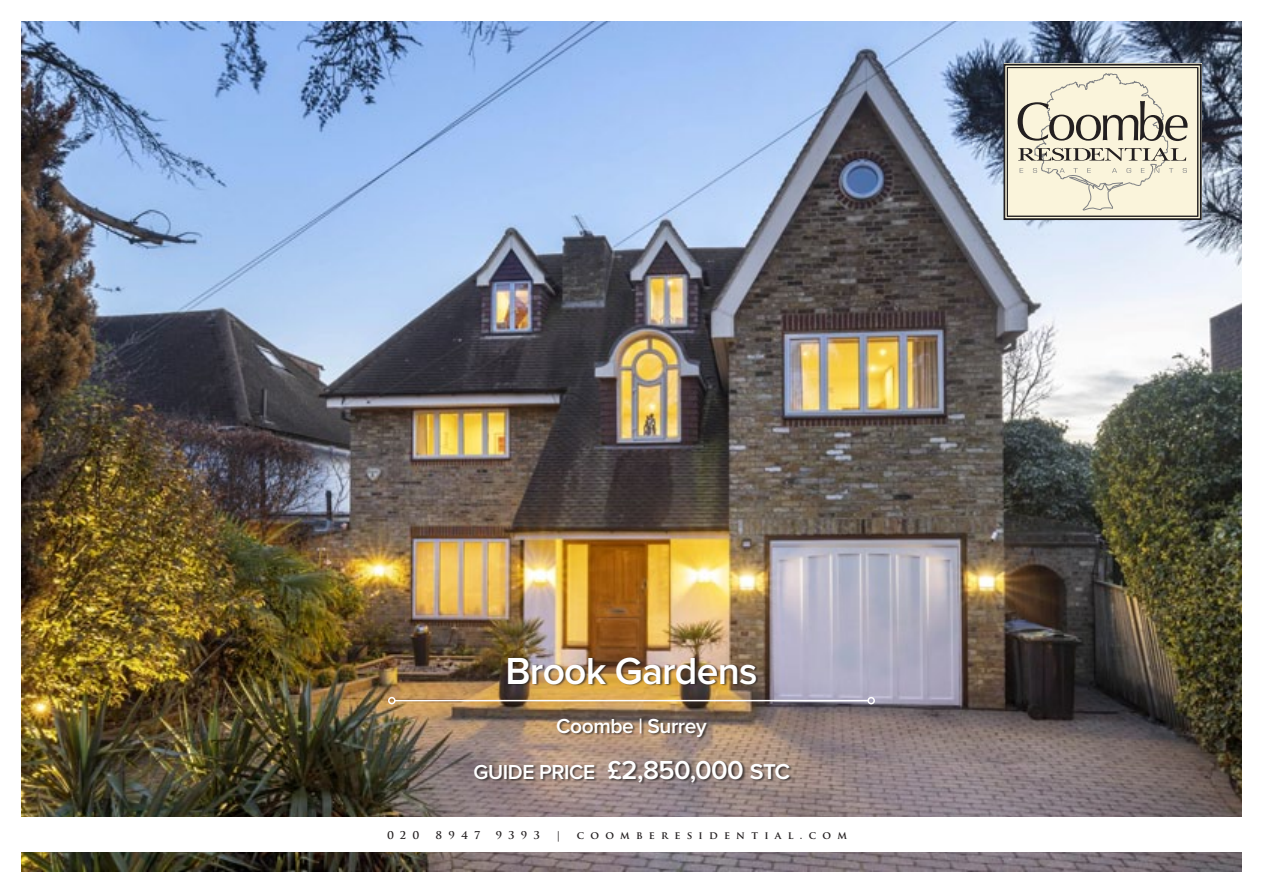
<style>
.page{position:relative;width:1263px;height:893px;background:#fff}
.page>*{position:absolute;margin:0;border:0;box-sizing:border-box;transform-origin:0 0}
.t1{font:600 39px "Proxima Nova";letter-spacing:-.02em;color:#fff}
.t2{font:600 27px "Proxima Nova";letter-spacing:-.02em;color:#fff}
.t3{font:600 21px "Proxima Nova";letter-spacing:-.02em;color:#fff}
.t4{font:700 10.5px "Trajan Pro";letter-spacing:.6em;color:#231f20}
.s1{font-size:21px}
</style>
<div class="page">
<img style="left:21px;top:21px;width:1221px;height:851px">
<svg style="left:1003px;top:64px;width:198px;height:156px;background:#dbd6c1"></svg>
<div style="left:1007px;top:67px;width:191px;height:149px;border:1px solid #231f20"></div>
<div style="left:21px;top:817px;width:1221px;height:34px;background:#fff"></div>
<div style="left:474px;top:657px;width:319px;height:129px;background:#231f20;opacity:.75"></div>
<hr style="left:395px;top:700px;width:473px;height:1px;background:#fff">
<div style="left:388px;top:697px;width:7px;height:7px;border:2px solid #fff;border-radius:50%"></div>
<div style="left:867px;top:697px;width:8px;height:7px;border:2px solid #fff;border-radius:50%"></div>
<h1 class="t1" style="left:505px;top:649px;width:253px">Brook Gardens</h1>
<h3 class="t3" style="left:556px;top:714px;width:152px">Coombe | Surrey</h3>
<h2 class="t2" style="left:473px;top:754px;width:318px"><span class="s1">guide price</span> £2,850,000 stc</h2>
<p class="t4" style="left:387px;top:828px;width:34px">020</p>
<p class="t4" style="left:435px;top:828px;width:46px">8947</p>
<p class="t4" style="left:496px;top:828px;width:45px">9393</p>
<p class="t4" style="left:556px;top:828px;width:7px">|</p>
<p class="t4" style="left:577px;top:828px;width:272px">COOMBERESIDENTIAL.COM</p>
</div>
